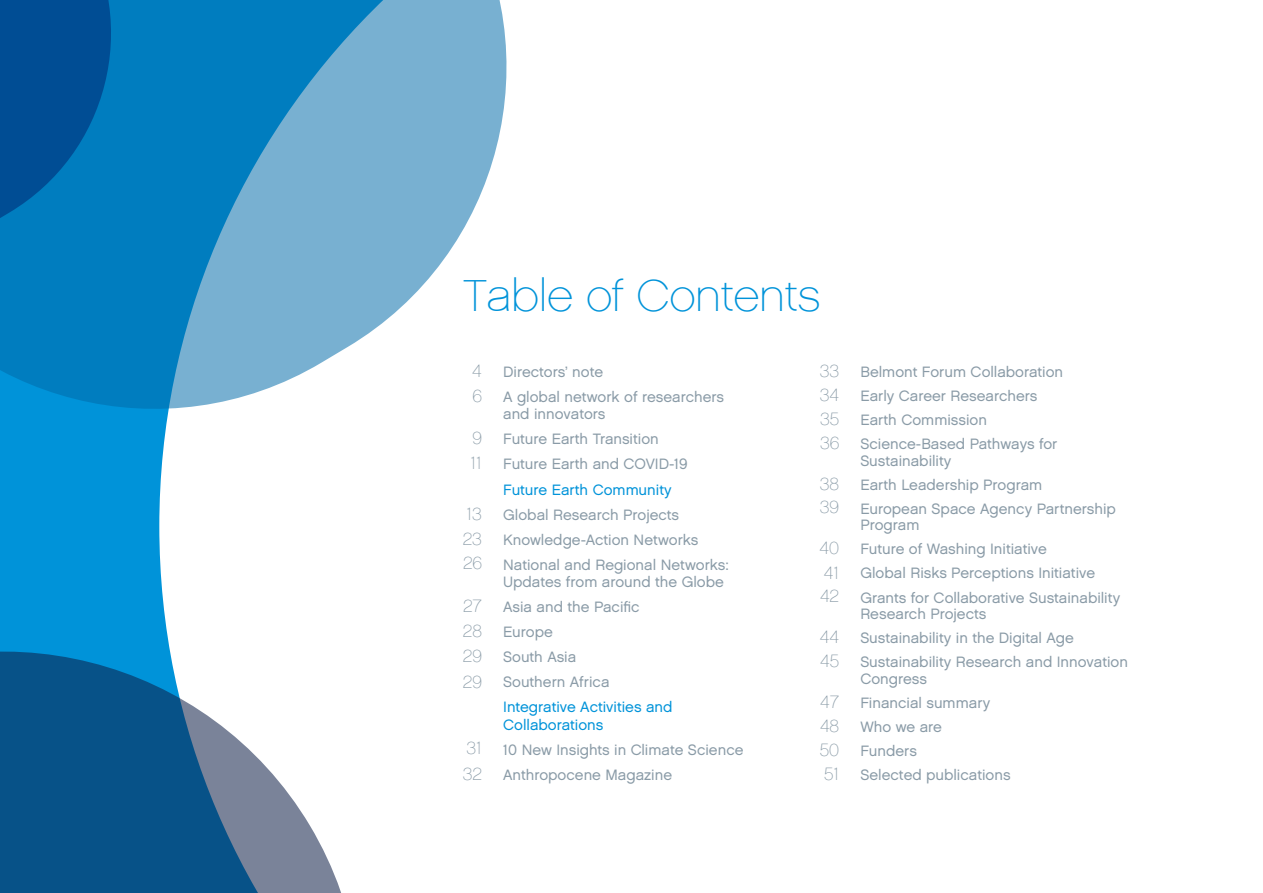
<style>
.page{position:relative;width:1263px;height:893px;background:#0093d9}
.page>*{position:absolute;margin:0;border:0;box-sizing:border-box;transform-origin:0 0}
.t1{font:45px "Chalet Paris Nineteen Sixty";color:#0093d9}
.t2{font:18px/25.2px "Chalet Paris Nineteen Sixty";color:#8a9ba7}
.t3{font:15px/24px "Chalet London Nineteen Sixty";color:#8a9ba7}
.t4{font:15px/17.4px "Chalet London Nineteen Sixty";color:#0093d9}
</style>
<div class="page">
<div style="left:159px;top:0;width:1104px;height:893px;background:#fff"></div>
<svg style="left:0;top:0;width:506px;height:409px;background:#5aa6d0"></svg>
<svg style="left:0;top:0;width:111px;height:252px;background:#005da2"></svg>
<svg style="left:0;top:651px;width:360px;height:242px;background:#5c8aad"></svg>
<h1 class="t1" style="left:463px;top:269px;width:359px">Table of Contents</h1>
<p class="t2" style="left:472px;top:358px;width:11px">4<br>6</p>
<p class="t2" style="left:470px;top:426px;width:13px">9<br>11</p>
<p class="t2" style="left:463px;top:501px;width:21px;line-height:24.8px;text-align:justify">13<br>23<br>26</p>
<p class="t2" style="left:463px;top:593px;width:21px;text-align:justify">27<br>28<br>29<br>29</p>
<p class="t2" style="left:463px;top:736px;width:21px">31<br>32</p>
<p class="t3" style="left:503px;top:359px;width:222px;line-height:25px">Directors’ note<br>A global network of researchers</p>
<p class="t3" style="left:503px;top:402px;width:186px;line-height:25px">and innovators<br>Future Earth Transition<br>Future Earth and COVID-19</p>
<p class="t4" style="left:503px;top:480px;width:170px">Future Earth Community</p>
<p class="t3" style="left:503px;top:502px;width:227px;line-height:25px">Global Research Projects<br>Knowledge-Action Networks<br>National and Regional Networks:</p>
<p class="t3" style="left:503px;top:569px;width:222px;line-height:25px">Updates from around the Globe<br>Asia and the Pacific<br>Europe<br>South Asia<br>Southern Africa</p>
<p class="t4" style="left:503px;top:698px;width:171px">Integrative Activities and<br>Collaborations</p>
<p class="t3" style="left:503px;top:737px;width:242px;line-height:25px">10 New Insights in Climate Science<br>Anthropocene Magazine</p>
<p class="t2" style="left:820px;top:359px;width:21px;line-height:23.9px;text-align:justify">33<br>34<br>35<br>36</p>
<p class="t2" style="left:820px;top:472px;width:21px;line-height:23.7px">38<br>39</p>
<p class="t2" style="left:820px;top:536px;width:21px;line-height:24.2px;text-align:justify">40<br>41<br>42</p>
<p class="t2" style="left:820px;top:625px;width:21px;line-height:23.7px">44<br>45</p>
<p class="t2" style="left:820px;top:690px;width:21px;line-height:24.2px;text-align:justify">47<br>48<br>50<br>51</p>
<p class="t3" style="left:860px;top:360px;width:204px">Belmont Forum Collaboration<br>Early Career Researchers<br>Earth Commission<br>Science-Based Pathways for</p>
<p class="t3" style="left:860px;top:448px;width:257px">Sustainability<br>Earth Leadership Program<br>European Space Agency Partnership</p>
<p class="t3" style="left:860px;top:513px;width:261px">Program<br>Future of Washing Initiative<br>Global Risks Perceptions Initiative<br>Grants for Collaborative Sustainability</p>
<p class="t3" style="left:860px;top:602px;width:269px">Research Projects<br>Sustainability in the Digital Age<br>Sustainability Research and Innovation</p>
<p class="t3" style="left:860px;top:666px;width:152px">Congress<br>Financial summary<br>Who we are<br>Funders<br>Selected publications</p>
</div>
